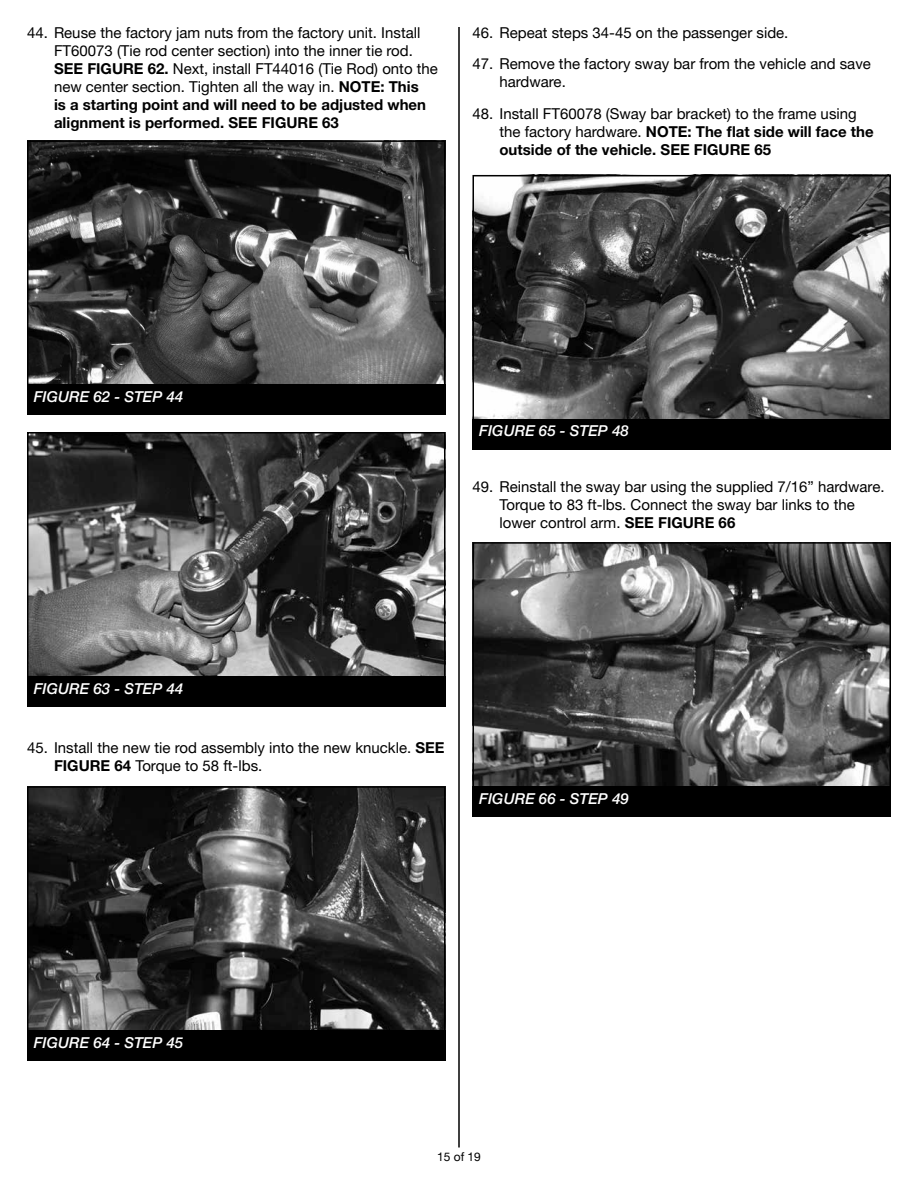
<style>
.page{position:relative;width:918px;height:1188px;background:#fff}
.page>*{position:absolute;margin:0;border:0;box-sizing:border-box;transform-origin:0 0}
.t1{font:15px/18px "Helvetica Neue LT Std";color:#000}
.t2{font:italic 500 15px "Helvetica Neue LT Std";color:#fff}
.t3{font:12px "Helvetica Neue LT Std";color:#000}
.s1{font-weight:700}
</style>
<div class="page">
<hr style="left:458px;top:27px;width:2px;height:1121px;background:#000">
<img style="left:30px;top:143px;width:413px;height:241px">
<div style="left:27px;top:140px;width:419px;height:268px;border:2px solid #000"></div>
<div style="left:27px;top:384px;width:419px;height:31px;background:#000"></div>
<img style="left:30px;top:435px;width:413px;height:241px">
<div style="left:27px;top:432px;width:419px;height:268px;border:2px solid #000"></div>
<div style="left:27px;top:676px;width:419px;height:31px;background:#000"></div>
<img style="left:30px;top:789px;width:413px;height:241px">
<div style="left:27px;top:786px;width:419px;height:268px;border:2px solid #000"></div>
<div style="left:27px;top:1030px;width:419px;height:31px;background:#000"></div>
<img style="left:475px;top:178px;width:413px;height:241px">
<div style="left:472px;top:175px;width:419px;height:268px;border:2px solid #000"></div>
<div style="left:472px;top:419px;width:419px;height:31px;background:#000"></div>
<img style="left:475px;top:545px;width:413px;height:241px">
<div style="left:472px;top:542px;width:419px;height:268px;border:2px solid #000"></div>
<div style="left:472px;top:786px;width:419px;height:31px;background:#000"></div>
<p class="t1" style="left:54px;top:23px;width:385px;text-indent:-27px">44. Reuse the factory jam nuts from the factory unit. Install FT60073 (Tie rod center section) into the inner tie rod.<br><span class="s1">SEE FIGURE 62.</span> Next, install FT44016 (Tie Rod) onto the new center section. Tighten all the way in. <span class="s1">NOTE: This<br>is a starting point and will need to be adjusted when alignment is performed. SEE FIGURE 63</span></p>
<p class="t1" style="left:472px;top:23px;width:317px">46. Repeat steps 34-45 on the passenger side.</p>
<p class="t1" style="left:500px;top:55px;width:373px;text-indent:-27px">47. Remove the factory sway bar from the vehicle and save hardware.</p>
<p class="t1" style="left:500px;top:104px;width:376px;text-indent:-27px">48. Install FT60078 (Sway bar bracket) to the frame using the factory hardware. <span class="s1">NOTE: The flat side will face the outside of the vehicle. SEE FIGURE 65</span></p>
<p class="t2" style="left:34px;top:388px;width:151px">FIGURE 62 - STEP 44</p>
<p class="t2" style="left:479px;top:422px;width:151px">FIGURE 65 - STEP 48</p>
<p class="t1" style="left:500px;top:478px;width:387px;text-indent:-27px">49. Reinstall the sway bar using the supplied 7/16” hardware.<br>Torque to 83 ft-lbs. Connect the sway bar links to the lower control arm. <span class="s1">SEE FIGURE 66</span></p>
<p class="t2" style="left:34px;top:679px;width:151px">FIGURE 63 - STEP 44</p>
<p class="t1" style="left:54px;top:739px;width:392px;text-indent:-27px">45. Install the new tie rod assembly into the new knuckle. <span class="s1">SEE<br>FIGURE 64</span> Torque to 58 ft-lbs.</p>
<p class="t2" style="left:479px;top:789px;width:151px">FIGURE 66 - STEP 49</p>
<p class="t2" style="left:34px;top:1034px;width:151px">FIGURE 64 - STEP 45</p>
<p class="t3" style="left:437px;top:1150px;width:45px">15 of 19</p>
</div>
